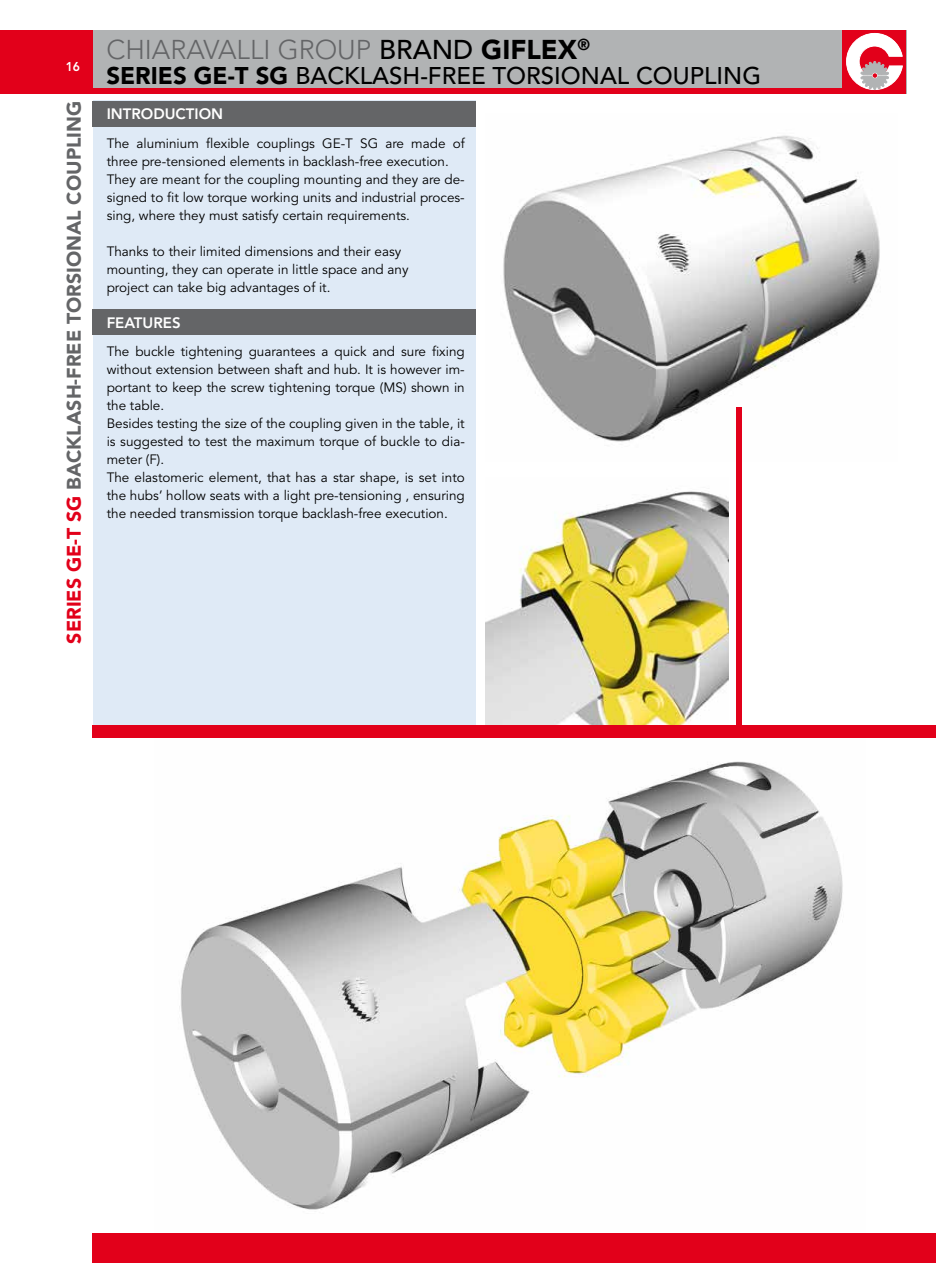
<style>
.page{position:relative;width:936px;height:1263px;background:#fff}
.page>*{position:absolute;margin:0;border:0;box-sizing:border-box;transform-origin:0 0}
.t1{font:300 27px "Avenir LT Std";color:#646567}
.t2{font:500 24px "Avenir LT Std";color:#000}
.t3{font:900 19.5px "Avenir LT Std";color:#646567}
.t4{font:800 15px "Avenir LT Std";color:#fff}
.t5{font:13.5px/18px "Avenir LT Std";color:#000}
.t6{font:800 12.75px "Avenir LT Std";color:#fff;scale:.95 1}
.s1{color:#e2001a}
.s2{font-weight:500;color:#000}
.s3{font-weight:900;color:#000}
.s4{font-weight:900}
</style>
<div class="page">
<img style="left:154px;top:737px;width:711px;height:473px">
<div style="left:93px;top:101px;width:382px;height:626px;background:#dfeaf6"></div>
<div style="left:92px;top:30px;width:814px;height:64px;background:#b1b3b4"></div>
<div style="left:842px;top:30px;width:64px;height:64px;background:#e2001a"></div>
<svg style="left:846px;top:33px;width:57px;height:57px"></svg>
<div style="left:92px;top:88px;width:750px;height:6px;background:#e2001a"></div>
<div style="left:92px;top:1233px;width:843px;height:30px;background:#e2001a"></div>
<div style="left:0;top:30px;width:93px;height:64px;background:#e2001a"></div>
<div style="left:92px;top:101px;width:383px;height:25px;background:#646567"></div>
<div style="left:92px;top:309px;width:383px;height:26px;background:#646567"></div>
<img style="left:503px;top:135px;width:377px;height:327px">
<img style="left:485px;top:491px;width:243px;height:234px">
<div style="left:736px;top:407px;width:5px;height:319px;background:#e2001a"></div>
<div style="left:92px;top:725px;width:843px;height:12px;background:#e2001a"></div>
<p class="t6" style="left:66px;top:59px;width:17px">16</p>
<h3 class="t3" style="left:62px;top:644px;width:544px;rotate:-90deg"><span class="s1">SERIES GE-T SG</span> BACKLASH-FREE TORSIONAL COUPLING</h3>
<h1 class="t1" style="left:106px;top:34px;width:485px">CHIARAVALLI GROUP <span class="s2">BRAND</span> <span class="s3">GIFLEX</span><sup>®</sup></h1>
<h2 class="t2" style="left:106px;top:62px;width:656px"><span class="s4">SERIES GE-T SG</span> BACKLASH-FREE TORSIONAL COUPLING</h2>
<p class="t4" style="left:107px;top:105px;width:118px">INTRODUCTION</p>
<p class="t5" style="left:107px;top:134px;width:359px">The aluminium flexible couplings GE-T SG are made of three pre-tensioned elements in backlash-free execution.<br>They are meant for the coupling mounting and they are de&shy;signed to fit low torque working units and industrial proces&shy;sing, where they must satisfy certain requirements.</p>
<p class="t5" style="left:107px;top:242px;width:303px">Thanks to their limited dimensions and their easy mounting, they can operate in little space and any project can take big advantages of it.</p>
<p class="t4" style="left:107px;top:313px;width:75px">FEATURES</p>
<p class="t5" style="left:107px;top:343px;width:359px">The buckle tightening guarantees a quick and sure fixing without extension between shaft and hub. It is however im&shy;portant to keep the screw tightening torque (MS) shown in the table.<br>Besides testing the size of the coupling given in the table, it is suggested to test the maximum torque of buckle to dia&shy;meter (F).<br>The elastomeric element, that has a star shape, is set into the hubs’ hollow seats with a light pre-tensioning , ensuring the needed transmission torque backlash-free execution.</p>
</div>
